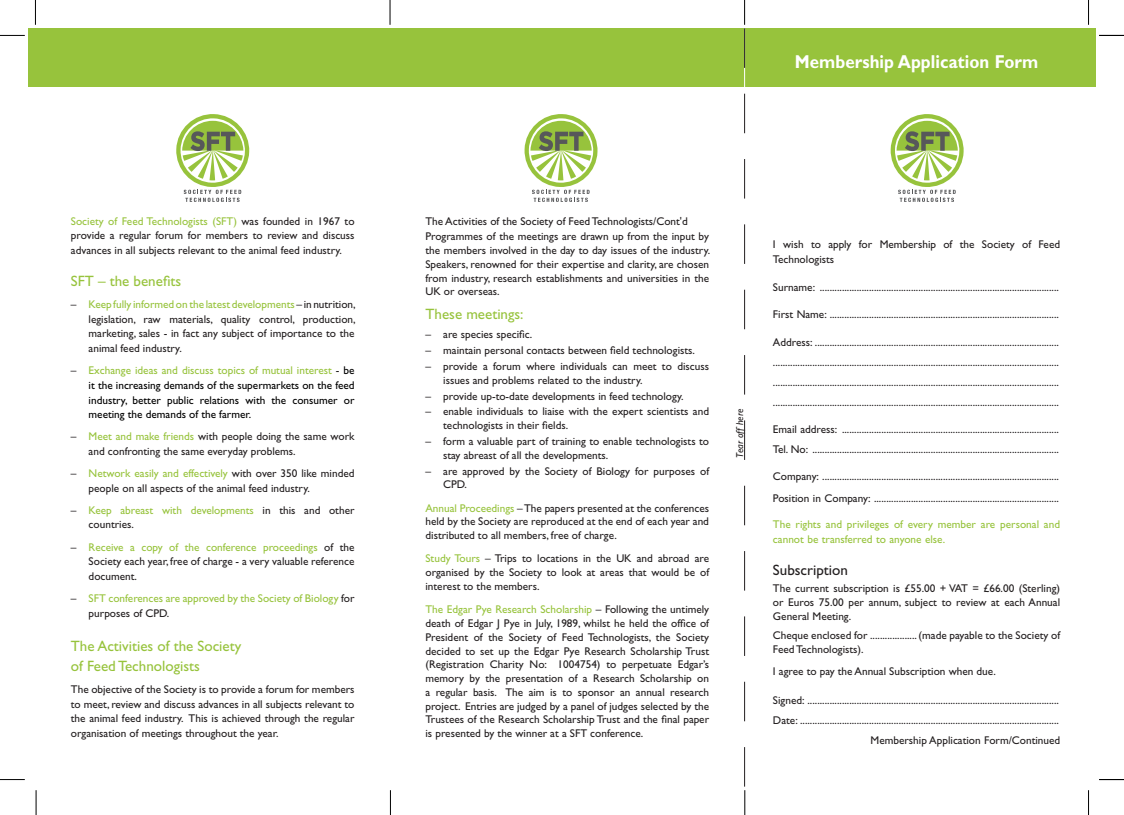
<style>
.page{position:relative;width:1124px;height:815px;background:#fff}
.page>*{position:absolute;margin:0;border:0;box-sizing:border-box;transform-origin:0 0}
.t1{font:700 18.75px "Gill Sans";letter-spacing:.005em;color:#fff;scale:.9 1}
.t2{font:15px/19.6px "Gill Sans";color:#97c33c}
.t3{font:15px "Gill Sans";color:#231f20}
.t4{font:11.25px/13.8px "Gill Sans";color:#231f20}
.t5{font:11.25px/14.6px "Gill Sans";color:#97c33c}
.t6{font:11.25px/14.6px "Gill Sans";color:#000;text-align:justify}
.t7{font:italic 10px "Gill Sans";color:#231f20}
.s1{color:#97c33c}
.s2{color:#231f20}
</style>
<div class="page">
<svg style="left:0;top:35px;width:25px;height:1px"></svg>
<svg style="left:0;top:779px;width:25px;height:1px"></svg>
<svg style="left:1099px;top:35px;width:24px;height:1px"></svg>
<svg style="left:1099px;top:779px;width:24px;height:1px"></svg>
<svg style="left:35px;top:0;width:1px;height:25px"></svg>
<svg style="left:389px;top:0;width:1px;height:25px"></svg>
<svg style="left:36px;top:790px;width:1px;height:25px"></svg>
<svg style="left:390px;top:790px;width:1px;height:25px"></svg>
<div style="left:28px;top:28px;width:1067px;height:59px;background:#97c33c"></div>
<svg style="left:744px;top:0;width:1px;height:815px"></svg>
<svg style="left:524px;top:114px;width:74px;height:88px"></svg>
<svg style="left:890px;top:114px;width:74px;height:88px"></svg>
<svg style="left:176px;top:114px;width:74px;height:88px"></svg>
<p class="t4" style="left:71px;top:214px;width:285px;line-height:14.6px;text-align:justify"><span class="s1">Society of Feed Technologists (SFT)</span> was founded in 1967 to provide a regular forum for members to review and discuss advances in all subjects relevant to the animal feed industry.</p>
<p class="t2" style="left:71px;top:271px;width:112px">SFT – the benefits</p>
<p class="t4" style="left:89px;top:297px;width:268px;line-height:14.6px;text-align:justify;text-indent:-18px">– <span class="s1">Keep fully informed on the latest developments</span> – in nutrition, legislation, raw materials, quality control, production, marketing, sales - in fact any subject of importance to the animal feed industry.</p>
<p class="t6" style="left:89px;top:363px;width:267px;text-indent:-18px"><span class="s2">–</span> <span class="s1">Exchange ideas and discuss topics of mutual interest</span> <span class="s2">-</span> be it the increasing demands of the supermarkets on the feed industry, better public relations with the consumer or meeting the demands of the farmer.</p>
<p class="t4" style="left:89px;top:429px;width:267px;line-height:14.6px;text-indent:-18px">– <span class="s1">Meet and make friends</span> with people doing the same work and confronting the same everyday problems.</p>
<p class="t4" style="left:89px;top:466px;width:267px;line-height:14.6px;text-indent:-18px">– <span class="s1">Network easily and effectively</span> with over 350 like minded people on all aspects of the animal feed industry.</p>
<p class="t5" style="left:89px;top:503px;width:267px;text-indent:-18px"><span class="s2">–</span> Keep abreast with developments <span class="s2">in this and other countries.</span></p>
<p class="t4" style="left:89px;top:540px;width:267px;line-height:14.6px;text-align:justify;text-indent:-18px">– <span class="s1">Receive a copy of the conference proceedings</span> of the Society each year, free of charge - a very valuable reference document.</p>
<p class="t5" style="left:89px;top:591px;width:267px;text-indent:-18px"><span class="s2">–</span> SFT conferences are approved by the Society of Biology <span class="s2">for purposes of CPD.</span></p>
<p class="t2" style="left:71px;top:637px;width:172px">The Activities of the Society of Feed Technologists</p>
<p class="t4" style="left:71px;top:682px;width:285px;line-height:14.6px;text-align:justify">The objective of the Society is to provide a forum for members to meet, review and discuss advances in all subjects relevant to the animal feed industry. This is achieved through the regular organisation of meetings throughout the year.</p>
<p class="t1" style="left:794px;top:50px;width:272px">Membership Application Form</p>
<p class="t4" style="left:425px;top:214px;width:264px">The Activities of the Society of Feed Technologists/Cont'd</p>
<p class="t4" style="left:425px;top:230px;width:286px;text-align:justify">Programmes of the meetings are drawn up from the input by the members involved in the day to day issues of the industry.<br>Speakers, renowned for their expertise and clarity, are chosen from industry, research establishments and universities in the UK or overseas.</p>
<p class="t2" style="left:425px;top:304px;width:100px">These meetings:</p>
<p class="t4" style="left:425px;top:328px;width:108px">– are species specific.</p>
<p class="t4" style="left:425px;top:344px;width:271px">– maintain personal contacts between field technologists.</p>
<p class="t4" style="left:443px;top:359px;width:267px;text-indent:-18px">– provide a forum where individuals can meet to discuss issues and problems related to the industry.</p>
<p class="t4" style="left:425px;top:389px;width:260px">– provide up-to-date developments in feed technology.</p>
<p class="t4" style="left:443px;top:405px;width:267px;text-indent:-18px">– enable individuals to liaise with the expert scientists and technologists in their fields.</p>
<p class="t4" style="left:443px;top:434px;width:267px;text-indent:-18px">– form a valuable part of training to enable technologists to stay abreast of all the developments.</p>
<p class="t4" style="left:443px;top:464px;width:267px;text-indent:-18px">– are approved by the Society of Biology for purposes of<br>CPD.</p>
<p class="t4" style="left:425px;top:501px;width:285px;text-align:justify"><span class="s1">Annual Proceedings</span> – The papers presented at the conferences held by the Society are reproduced at the end of each year and distributed to all members, free of charge.</p>
<p class="t4" style="left:425px;top:552px;width:285px;text-align:justify"><span class="s1">Study Tours</span> – Trips to locations in the UK and abroad are organised by the Society to look at areas that would be of interest to the members.</p>
<p class="t4" style="left:425px;top:603px;width:285px;text-align:justify"><span class="s1">The Edgar Pye Research Scholarship</span> – Following the untimely death of Edgar J Pye in July, 1989, whilst he held the office of President of the Society of Feed Technologists, the Society decided to set up the Edgar Pye Research Scholarship Trust (Registration Charity No: 1004754) to perpetuate Edgar’s memory by the presentation of a Research Scholarship on a regular basis. The aim is to sponsor an annual research project. Entries are judged by a panel of judges selected by the Trustees of the Research Scholarship Trust and the final paper is presented by the winner at a SFT conference.</p>
<p class="t7" style="left:734px;top:458px;width:50px;rotate:-90deg">Tear off here</p>
<p class="t4" style="left:772px;top:236px;width:289px;line-height:15px">I wish to apply for Membership of the Society of Feed<br>Technologists</p>
<p class="t4" style="left:772px;top:281px;width:287px">Surname: .................................................................................................</p>
<p class="t4" style="left:772px;top:308px;width:287px">First Name: .............................................................................................</p>
<p class="t4" style="left:772px;top:332px;width:287px;line-height:20px;text-align:justify">Address: ................................................................................................... .................................................................................................................... .................................................................................................................... ....................................................................................................................</p>
<p class="t4" style="left:772px;top:419px;width:287px;line-height:20px">Email address: ........................................................................................<br>Tel. No: ....................................................................................................</p>
<p class="t4" style="left:772px;top:465px;width:287px;line-height:22.5px">Company: ................................................................................................<br>Position in Company: ...........................................................................</p>
<p class="t5" style="left:772px;top:517px;width:288px;line-height:15px">The rights and privileges of every member are personal and cannot be transferred to anyone else.</p>
<p class="t3" style="left:772px;top:561px;width:76px">Subscription</p>
<p class="t4" style="left:772px;top:582px;width:289px;text-align:justify">The current subscription is £55.00 + VAT = £66.00 (Sterling) or Euros 75.00 per annum, subject to review at each Annual General Meeting.</p>
<p class="t4" style="left:772px;top:628px;width:289px">Cheque enclosed for ................... (made payable to the Society of<br>Feed Technologists).</p>
<p class="t4" style="left:772px;top:665px;width:224px">I agree to pay the Annual Subscription when due.</p>
<p class="t4" style="left:772px;top:690px;width:287px;line-height:20px">Signed: ......................................................................................................<br>Date: .........................................................................................................</p>
<p class="t4" style="left:870px;top:734px;width:191px">Membership Application Form/Continued</p>
</div>
